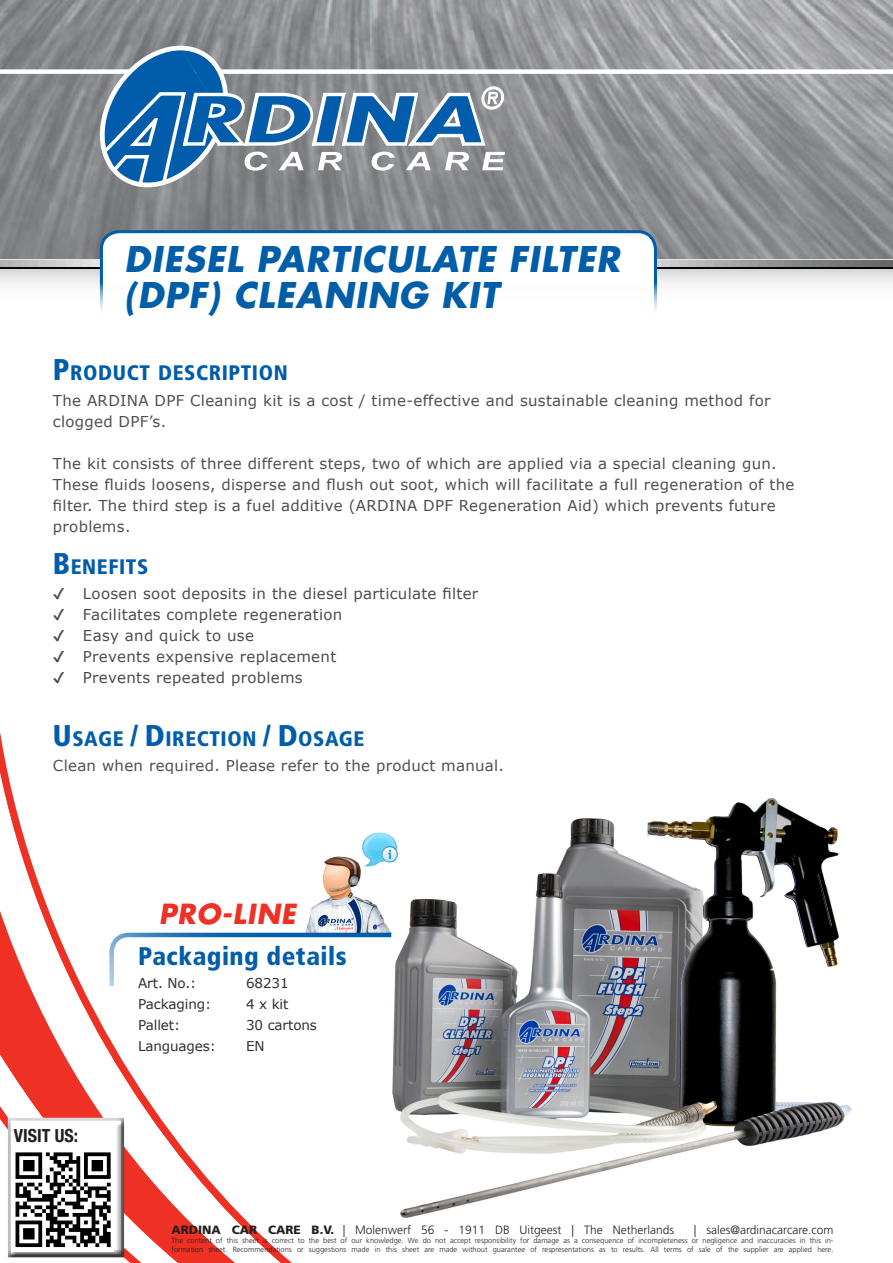
<style>
.page{position:relative;width:893px;height:1263px;background:#fff}
.page>*{position:absolute;margin:0;border:0;box-sizing:border-box;transform-origin:0 0}
.t1{font:italic 700 34.5px/36px "Futura";letter-spacing:.03em;color:#005ea9}
.t2{font:italic 700 27px "Futura";letter-spacing:.03em;color:#ee3124}
.t3{font:900 condensed 25.5px "Frutiger LT Std";letter-spacing:.02em;color:#005ea9}
.t4{font:900 condensed 21px "Frutiger LT Std";letter-spacing:.03em;color:#015dab}
.t5{font:700 condensed 18px "Helvetica Neue LT Com";color:#231f20}
.t6{font:15px/21px "Verdana";letter-spacing:.02em;color:#4e4f50}
.t7{font:15px "Verdana";letter-spacing:.02em;color:#4b4c4d}
.t8{font:13.5px "Verdana";letter-spacing:-.01em;color:#312f30}
.t9{font:300 12px "Frutiger LT Std";color:#231f20}
.t10{font:300 7.5px/9px "Frutiger LT Std";color:#231f20}
.s1{font-size:30px}
.s2{font-family:"Meiryo UI"}
.s3{color:#4e4f50}
.s4{font-weight:900}
</style>
<div class="page">
<img style="left:0;top:0;width:893px;height:259px">
<div style="left:0;top:69px;width:893px;height:5px;background:#fff"></div>
<svg style="left:95px;top:43px;width:410px;height:147px;background:#7791a9"></svg>
<svg style="left:0;top:268px;width:893px;height:26px"></svg>
<div style="left:0;top:262px;width:893px;height:6px;background:#040503"></div>
<svg style="left:0;top:259px;width:893px;height:2px"></svg>
<svg style="left:0;top:261px;width:893px;height:6px;background:#a5a5a5"></svg>
<svg style="left:0;top:732px;width:292px;height:531px"></svg>
<div style="left:101px;top:232px;width:554px;height:134px;background:#fff;border-radius:18px"></div>
<div style="left:100px;top:230px;width:557px;height:138px;border:3px solid #005daa;border-radius:18px"></div>
<img style="left:306px;top:856px;width:84px;height:75px">
<img style="left:361px;top:832px;width:31px;height:36px">
<svg style="left:108px;top:931px;width:284px;height:56px"></svg>
<img style="left:392px;top:799px;width:459px;height:419px">
<div style="left:8px;top:1117px;width:117px;height:141px;background:#231f20;opacity:.75"></div>
<img style="left:11px;top:1149px;width:102px;height:102px">
<p class="t1" style="left:124px;top:240px;width:497px">DIESEL PARTICULATE FILTER (DPF) CLEANING KIT</p>
<p class="t4" style="left:53px;top:360px;width:236px"><span class="s1">P</span>RODUCT DESCRIPTION</p>
<p class="t6" style="left:53px;top:390px;width:719px">The ARDINA DPF Cleaning kit is a cost / time-effective and sustainable cleaning method for clogged DPF’s.</p>
<p class="t6" style="left:53px;top:453px;width:743px">The kit consists of three different steps, two of which are applied via a special cleaning gun.<br>These fluids loosens, disperse and flush out soot, which will facilitate a full regeneration of the filter. The third step is a fuel additive (ARDINA DPF Regeneration Aid) which prevents future problems.</p>
<p class="t4" style="left:53px;top:554px;width:97px"><span class="s1">B</span>ENEFITS</p>
<p class="t7" style="left:53px;top:583px;width:427px"><span class="s2">✔</span> Loosen soot deposits in the diesel particulate filter</p>
<p class="t7" style="left:53px;top:604px;width:291px"><span class="s2">✔</span> Facilitates complete regeneration</p>
<p class="t7" style="left:53px;top:625px;width:203px"><span class="s2">✔</span> Easy and quick to use</p>
<p class="t7" style="left:53px;top:646px;width:285px"><span class="s2">✔</span> Prevents expensive replacement</p>
<p class="t7" style="left:53px;top:667px;width:251px"><span class="s2">✔</span> Prevents repeated problem<span class="s3">s</span></p>
<p class="t4" style="left:53px;top:726px;width:313px"><span class="s1">U</span>SAGE <span class="s1">/ D</span>IRECTION <span class="s1">/ D</span>OSAGE</p>
<p class="t6" style="left:53px;top:755px;width:453px">Clean when required. Please refer to the product manual.</p>
<p class="t2" style="left:159px;top:895px;width:139px">PRO-LINE</p>
<p class="t3" style="left:138px;top:941px;width:210px">Packaging details</p>
<p class="t5" style="left:14px;top:1125px;width:66px">VISIT US:</p>
<p class="t8" style="left:138px;top:974px;width:60px">Art. No.:</p>
<p class="t8" style="left:246px;top:974px;width:44px">68231</p>
<p class="t8" style="left:138px;top:995px;width:75px">Packaging:</p>
<p class="t8" style="left:246px;top:995px;width:44px">4 x kit</p>
<p class="t8" style="left:138px;top:1016px;width:44px">Pallet:</p>
<p class="t8" style="left:246px;top:1016px;width:72px">30 cartons</p>
<p class="t8" style="left:138px;top:1037px;width:79px">Languages:</p>
<p class="t8" style="left:246px;top:1037px;width:20px">EN</p>
<p class="t9" style="left:171px;top:1223px;width:504px"><span class="s4">ARDINA CAR CARE B.V.</span> | Molenwerf 56 - 1911 DB Uitgeest | The Netherlands</p>
<p class="t9" style="left:694px;top:1223px;width:141px">| sales@ardinacarcare.com</p>
<p class="t10" style="left:171px;top:1236px;width:663px">The content of this sheet is correct to the best of our knowledge. We do not accept responsibility for damage as a consequence of incompleteness or negligence and inaccuracies in this in&shy;formation sheet. Recommendations or suggestions made in this sheet are made without guarantee of respresentations as to results. All terms of sale of the supplier are applied here.</p>
</div>
